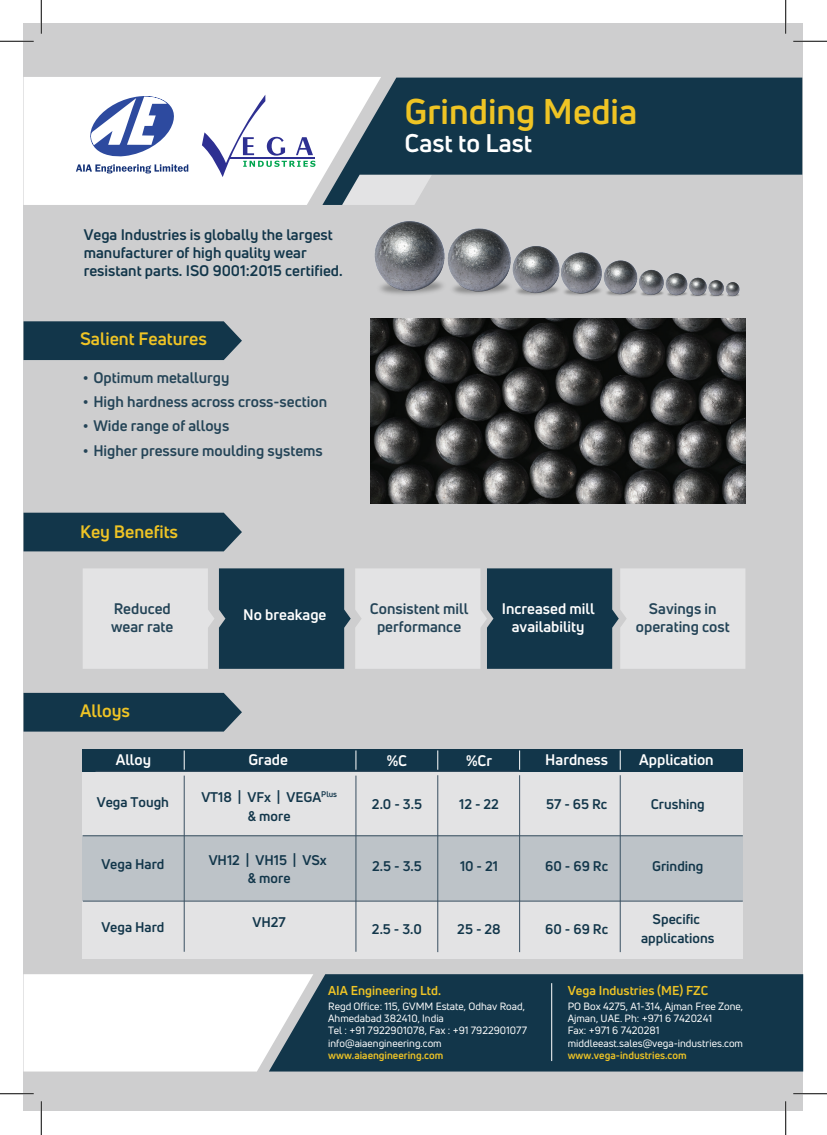
<style>
.page{position:relative;width:827px;height:1135px;background:#fff}
.page>*{position:absolute;margin:0;border:0;box-sizing:border-box;transform-origin:0 0}
.t1{font:700 35px "Uni Neue";color:#efc424}
.t2{font:700 25px "Uni Neue";color:#fff}
.t3{font:700 17.62px "Uni Neue";color:#efc425}
.t4{font:700 15px/18px "Uni Neue";color:#244457;text-align:center}
.t5{font:700 15px/18px "Uni Neue";color:#12364a}
.t6{font:700 15px/18px "Uni Neue";color:#fff;text-align:center}
.t7{font:700 13.75px/18.8px "Uni Neue";color:#12364a;text-align:center}
.t8{font:700 12.62px "Uni Neue";color:#efc425}
.t9{font:10.38px/12.4px "Uni Neue";color:#fff}
.t10{font:700 10.38px "Uni Neue";color:#efc425}
</style>
<div class="page">
<div style="left:24px;top:24px;width:779px;height:1087px;background:#cececf"></div>
<div style="left:83px;top:749px;width:659px;height:209px;background:#e3e3e4"></div>
<div style="left:83px;top:836px;width:659px;height:65px;background:#bdc3c8"></div>
<div style="left:24px;top:321px;width:218px;height:39px;background:#12364a"></div>
<div style="left:24px;top:513px;width:218px;height:38px;background:#12364a"></div>
<div style="left:24px;top:693px;width:218px;height:39px;background:#12364a"></div>
<div style="left:313px;top:974px;width:490px;height:97px;background:#12364a"></div>
<svg style="left:24px;top:974px;width:289px;height:97px"></svg>
<div style="left:83px;top:749px;width:659px;height:22px;background:#12364a"></div>
<hr style="left:95px;top:771px;width:425px;height:1px;background:#395061">
<hr style="left:83px;top:835px;width:659px;height:1px;background:#395061">
<hr style="left:83px;top:901px;width:659px;height:1px;background:#395061">
<svg style="left:437px;top:750px;width:1px;height:20px"></svg>
<hr style="left:437px;top:775px;width:1px;height:177px;background:#395061">
<svg style="left:355px;top:750px;width:1px;height:20px"></svg>
<hr style="left:355px;top:776px;width:1px;height:176px;background:#395061">
<svg style="left:184px;top:750px;width:1px;height:20px"></svg>
<hr style="left:184px;top:776px;width:1px;height:176px;background:#395061">
<svg style="left:620px;top:750px;width:1px;height:20px"></svg>
<hr style="left:620px;top:775px;width:1px;height:177px;background:#395061">
<svg style="left:519px;top:750px;width:1px;height:20px"></svg>
<hr style="left:519px;top:775px;width:1px;height:177px;background:#395061">
<hr style="left:551px;top:983px;width:1px;height:78px;background:#fff">
<div style="left:24px;top:77px;width:357px;height:128px;background:#fff"></div>
<svg style="left:322px;top:78px;width:480px;height:127px;fill:#12364a"></svg>
<svg style="left:202px;top:95px;width:113px;height:82px"></svg>
<svg style="left:78px;top:94px;width:105px;height:63px"></svg>
<svg style="left:76px;top:164px;width:112px;height:9px"></svg>
<img style="left:370px;top:221px;width:376px;height:103px">
<svg style="left:83px;top:568px;width:662px;height:101px"></svg>
<img style="left:371px;top:318px;width:374px;height:185px">
<hr style="left:0;top:40px;width:34px;height:2px;background:#fff">
<hr style="left:793px;top:40px;width:34px;height:2px;background:#fff">
<hr style="left:40px;top:0;width:2px;height:34px;background:#fff">
<hr style="left:40px;top:1101px;width:2px;height:34px;background:#fff">
<hr style="left:0;top:41px;width:34px;height:1px;background:#000">
<hr style="left:793px;top:41px;width:34px;height:1px;background:#000">
<hr style="left:0;top:1093px;width:34px;height:1px;background:#000">
<hr style="left:793px;top:1093px;width:34px;height:1px;background:#000">
<hr style="left:41px;top:0;width:1px;height:34px;background:#000">
<hr style="left:41px;top:1101px;width:1px;height:34px;background:#000">
<hr style="left:785px;top:0;width:1px;height:34px;background:#000">
<hr style="left:785px;top:1101px;width:1px;height:34px;background:#000">
<h3 class="t5" style="left:84px;top:226px;width:260px">Vega Industries is globally the largest manufacturer of high quality wear resistant parts. ISO 9001:2015 certified.</h3>
<h3 class="t3" style="left:80px;top:328px;width:129px">Salient Features</h3>
<h3 class="t4" style="left:83px;top:368px;width:148px">• Optimum metallurgy</h3>
<h3 class="t4" style="left:83px;top:392px;width:246px">• High hardness across cross-section</h3>
<h3 class="t4" style="left:83px;top:417px;width:148px">• Wide range of alloys</h3>
<h3 class="t4" style="left:83px;top:441px;width:242px">• Higher pressure moulding systems</h3>
<h3 class="t3" style="left:80px;top:521px;width:100px">Key Benefits</h3>
<h1 class="t1" style="left:404px;top:89px;width:234px">Grinding Media</h1>
<h2 class="t2" style="left:404px;top:127px;width:129px">Cast to Last</h2>
<h3 class="t4" style="left:111px;top:600px;width:64px;text-align:left">Reduced wear rate</h3>
<h3 class="t6" style="left:243px;top:606px;width:85px">No breakage</h3>
<h3 class="t4" style="left:370px;top:599px;width:100px">Consistent mill performance</h3>
<h3 class="t6" style="left:502px;top:599px;width:94px">Increased mill availability</h3>
<h3 class="t4" style="left:636px;top:599px;width:95px">Savings in operating cost</h3>
<h3 class="t3" style="left:80px;top:700px;width:52px">Alloys</h3>
<h3 class="t6" style="left:116px;top:751px;width:37px">Alloy</h3>
<h3 class="t6" style="left:248px;top:751px;width:41px">Grade</h3>
<h3 class="t6" style="left:387px;top:751px;width:22px">%C</h3>
<h3 class="t6" style="left:466px;top:751px;width:28px">%Cr</h3>
<h3 class="t6" style="left:545px;top:751px;width:64px">Hardness</h3>
<h3 class="t6" style="left:639px;top:751px;width:76px">Application</h3>
<h3 class="t7" style="left:201px;top:787px;width:137px">VT18 | VFx | VEGA<sup>Plus </sup>&amp; more</h3>
<h3 class="t7" style="left:209px;top:850px;width:120px">VH12 | VH15 | VSx &amp; more</h3>
<h3 class="t7" style="left:252px;top:912px;width:35px">VH27</h3>
<h3 class="t7" style="left:97px;top:792px;width:74px">Vega Tough</h3>
<h3 class="t7" style="left:650px;top:794px;width:56px">Crushing</h3>
<h3 class="t7" style="left:546px;top:794px;width:63px">57 - 65 Rc</h3>
<h3 class="t7" style="left:372px;top:794px;width:52px">2.0 - 3.5</h3>
<h3 class="t7" style="left:459px;top:794px;width:41px">12 - 22</h3>
<h3 class="t7" style="left:101px;top:855px;width:65px">Vega Hard</h3>
<h3 class="t7" style="left:652px;top:857px;width:53px">Grinding</h3>
<h3 class="t7" style="left:641px;top:909px;width:75px">Specific applications</h3>
<h3 class="t7" style="left:545px;top:857px;width:64px">60 - 69 Rc</h3>
<h3 class="t7" style="left:372px;top:857px;width:51px">2.5 - 3.5</h3>
<h3 class="t7" style="left:460px;top:857px;width:40px">10 - 21</h3>
<h3 class="t7" style="left:101px;top:917px;width:65px">Vega Hard</h3>
<h3 class="t7" style="left:545px;top:919px;width:64px">60 - 69 Rc</h3>
<h3 class="t7" style="left:372px;top:919px;width:52px">2.5 - 3.0</h3>
<h3 class="t7" style="left:457px;top:919px;width:45px">25 - 28</h3>
<p class="t8" style="left:328px;top:982px;width:114px">AIA Engineering Ltd.</p>
<p class="t9" style="left:328px;top:1000px;width:200px">Regd Office: 115, GVMM Estate, Odhav Road, Ahmedabad 382410, India<br>Tel : +91 7922901078, Fax : +91 7922901077 info@aiaengineering.com</p>
<p class="t10" style="left:328px;top:1049px;width:117px">www.aiaengineering.com</p>
<p class="t8" style="left:567px;top:982px;width:142px">Vega Industries (ME) FZC</p>
<p class="t9" style="left:567px;top:1000px;width:177px">PO Box 4275, A1-314, Ajman Free Zone,<br>Ajman, UAE. Ph: +971 6 7420241<br>Fax: +971 6 7420281 middleeast.sales@vega-industries.com</p>
<p class="t10" style="left:567px;top:1049px;width:120px">www.vega-industries.com</p>
</div>
